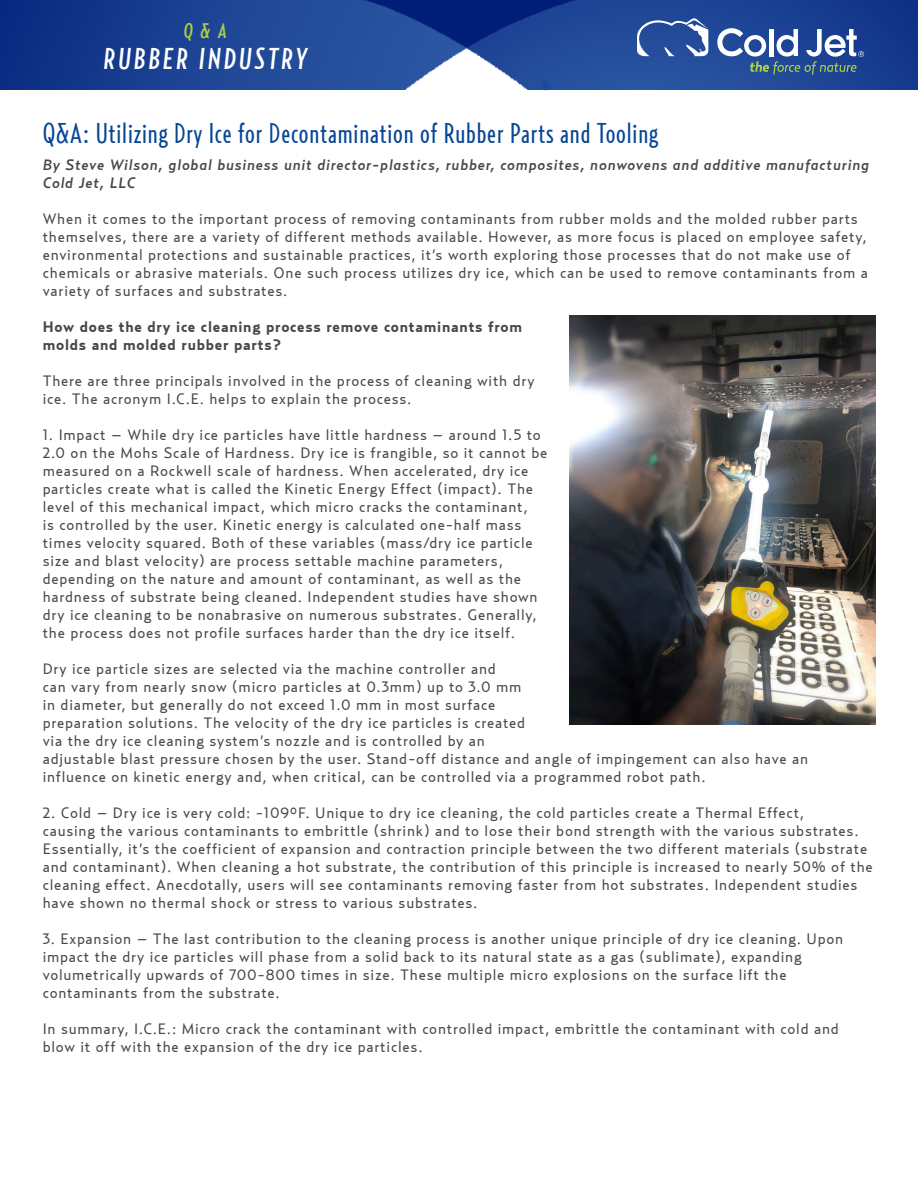
<style>
.page{position:relative;width:918px;height:1188px;background:#fff}
.page>*{position:absolute;margin:0;border:0;box-sizing:border-box;transform-origin:0 0}
.t1{font:italic 500 30px "Relay Comp";letter-spacing:.1em;color:#fff}
.t2{font:28.5px "Relay Comp";letter-spacing:.03em;color:#074694}
.t3{font:italic 500 21px "Relay Comp";color:#aad047}
.t4{font:15px/18px "Relay";letter-spacing:.05em;color:#46494b}
.t5{font:italic 500 15px/18px "Relay";letter-spacing:.05em;color:#46494b}
.t6{font:700 15px/18px "Relay";letter-spacing:.05em;color:#46494b}
.t7{font:12px "Relay";color:#074694}
</style>
<div class="page">
<img style="left:0;top:0;width:918px;height:89px">
<img style="left:569px;top:315px;width:307px;height:409px">
<svg style="left:632px;top:16px;width:76px;height:40px;background:#4a6cac"></svg>
<svg style="left:717px;top:28px;width:147px;height:47px"></svg>
<p class="t3" style="left:184px;top:18px;width:44px">Q &amp; A</p>
<p class="t1" style="left:104px;top:41px;width:205px">RUBBER INDUSTRY</p>
<p class="t7" style="left:542px;top:78px;width:11px">®</p>
<p class="t2" style="left:43px;top:116px;width:617px">Q&amp;A: Utilizing Dry Ice for Decontamination of Rubber Parts and Tooling</p>
<p class="t5" style="left:43px;top:155px;width:828px">By Steve Wilson, global business unit director-plastics, rubber, composites, nonwovens and additive manufacturing<br>Cold Jet, LLC</p>
<p class="t4" style="left:43px;top:209px;width:827px">When it comes to the important process of removing contaminants from rubber molds and the molded rubber parts themselves, there are a variety of different methods available. However, as more focus is placed on employee safety, environmental protections and sustainable practices, it’s worth exploring those processes that do not make use of chemicals or abrasive materials. One such process utilizes dry ice, which can be used to remove contaminants from a variety of surfaces and substrates.</p>
<p class="t6" style="left:43px;top:317px;width:481px">How does the dry ice cleaning process remove contaminants from molds and molded rubber parts?</p>
<p class="t4" style="left:43px;top:371px;width:493px">There are three principals involved in the process of cleaning with dry ice. The acronym I.C.E. helps to explain the process.</p>
<p class="t4" style="left:43px;top:425px;width:506px">1. Impact – While dry ice particles have little hardness – around 1.5 to 2.0 on the Mohs Scale of Hardness. Dry ice is frangible, so it cannot be measured on a Rockwell scale of hardness. When accelerated, dry ice particles create what is called the Kinetic Energy Effect (impact). The level of this mechanical impact, which micro cracks the contaminant,<br>is controlled by the user. Kinetic energy is calculated one-half mass times velocity squared. Both of these variables (mass/dry ice particle size and blast velocity) are process settable machine parameters, depending on the nature and amount of contaminant, as well as the hardness of substrate being cleaned. Independent studies have shown dry ice cleaning to be nonabrasive on numerous substrates. Generally, the process does not profile surfaces harder than the dry ice itself.</p>
<p class="t4" style="left:43px;top:659px;width:767px">Dry ice particle sizes are selected via the machine controller and<br>can vary from nearly snow (micro particles at 0.3mm) up to 3.0 mm<br>in diameter, but generally do not exceed 1.0 mm in most surface<br>preparation solutions. The velocity of the dry ice particles is created<br>via the dry ice cleaning system’s nozzle and is controlled by an<br>adjustable blast pressure chosen by the user. Stand-off distance and angle of impingement can also have an influence on kinetic energy and, when critical, can be controlled via a programmed robot path.</p>
<p class="t4" style="left:43px;top:803px;width:832px">2. Cold – Dry ice is very cold: -109°F. Unique to dry ice cleaning, the cold particles create a Thermal Effect,<br>causing the various contaminants to embrittle (shrink) and to lose their bond strength with the various substrates.<br>Essentially, it’s the coefficient of expansion and contraction principle between the two different materials (substrate and contaminant). When cleaning a hot substrate, the contribution of this principle is increased to nearly 50% of the cleaning effect. Anecdotally, users will see contaminants removing faster from hot substrates. Independent studies have shown no thermal shock or stress to various substrates.</p>
<p class="t4" style="left:43px;top:929px;width:802px">3. Expansion – The last contribution to the cleaning process is another unique principle of dry ice cleaning. Upon impact the dry ice particles will phase from a solid back to its natural state as a gas (sublimate), expanding volumetrically upwards of 700-800 times in size. These multiple micro explosions on the surface lift the contaminants from the substrate.</p>
<p class="t4" style="left:43px;top:1019px;width:798px">In summary, I.C.E.: Micro crack the contaminant with controlled impact, embrittle the contaminant with cold and blow it off with the expansion of the dry ice particles.</p>
</div>
